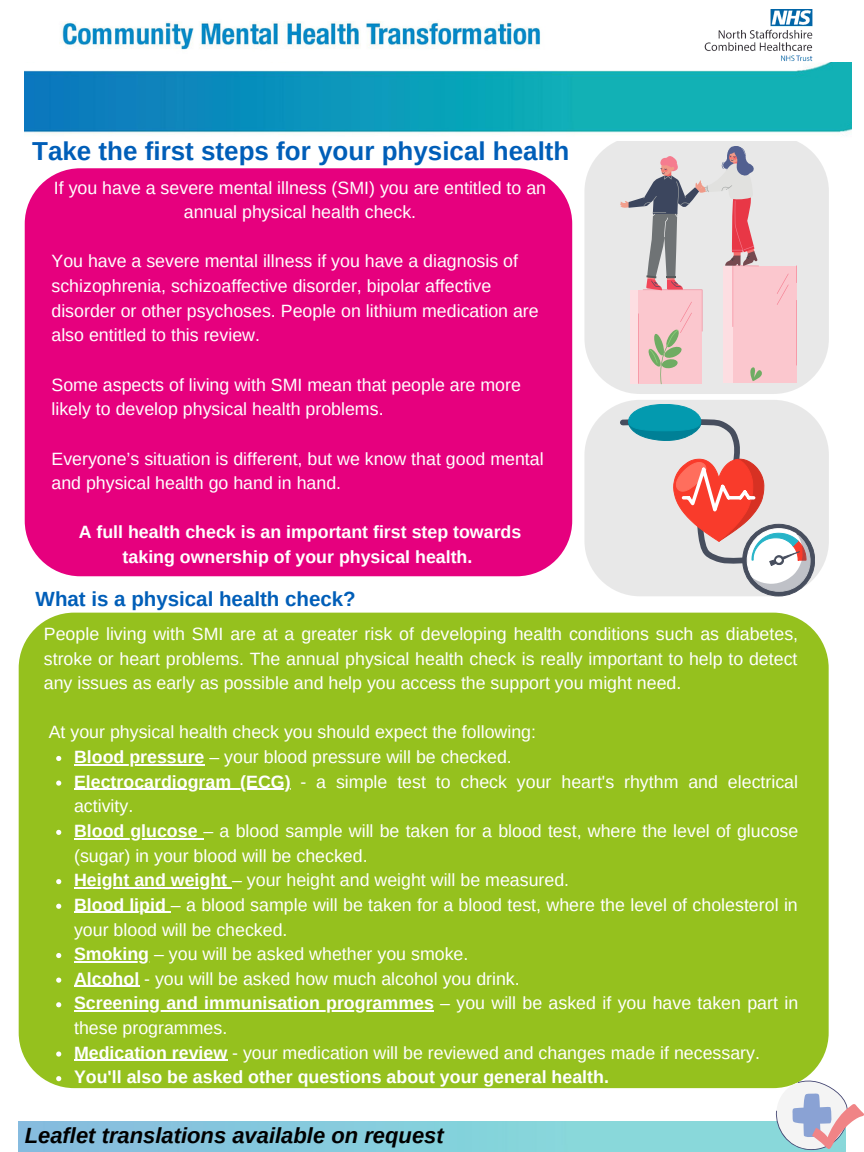
<style>
.page{position:relative;width:864px;height:1152px;background:#fff}
.page>*{position:absolute;margin:0;border:0;box-sizing:border-box;transform-origin:0 0}
.t1{font:700 26px "Arimo";color:#005eb8}
.t2{font:italic 700 22px "Arimo";color:#000}
.t3{font:700 20.6px "Arimo";color:#005eb8}
.t4{font:17.8px/24.6px "Arimo";color:#fff}
.t5{font:700 17.8px/24.6px "Arimo";color:#fff;text-align:center}
.s1{font-weight:700}
</style>
<div class="page">
<img style="left:62px;top:21px;width:479px;height:29px">
<div style="left:584px;top:136px;width:245px;height:258px;background:#e8e8e8;border-radius:56px"></div>
<img style="left:25px;top:62px;width:826px;height:78px">
<img style="left:704px;top:10px;width:109px;height:52px">
<div style="left:733px;top:266px;width:64px;height:116px;background:#fbc7ce"></div>
<svg style="left:796px;top:265px;width:1px;height:18px"></svg>
<svg style="left:796px;top:300px;width:1px;height:66px"></svg>
<svg style="left:777px;top:274px;width:12px;height:31px"></svg>
<svg style="left:620px;top:146px;width:145px;height:238px"></svg>
<div style="left:25px;top:168px;width:547px;height:408px;background:#e6007e;border-radius:56px"></div>
<div style="left:19px;top:613px;width:810px;height:475px;background:#95c11e;border-radius:55px"></div>
<svg style="left:56px;top:756px;width:5px;height:5px"></svg>
<hr style="left:74px;top:764px;width:131px;height:1px;background:#fff">
<svg style="left:56px;top:781px;width:5px;height:5px"></svg>
<hr style="left:74px;top:789px;width:217px;height:1px;background:#fff">
<svg style="left:56px;top:830px;width:5px;height:5px"></svg>
<hr style="left:74px;top:838px;width:124px;height:1px;background:#fff">
<svg style="left:56px;top:879px;width:5px;height:5px"></svg>
<hr style="left:74px;top:887px;width:153px;height:1px;background:#fff">
<svg style="left:56px;top:904px;width:5px;height:5px"></svg>
<hr style="left:74px;top:912px;width:92px;height:1px;background:#fff">
<svg style="left:56px;top:953px;width:5px;height:5px"></svg>
<hr style="left:74px;top:961px;width:75px;height:1px;background:#fff">
<svg style="left:56px;top:978px;width:5px;height:5px"></svg>
<hr style="left:74px;top:986px;width:65px;height:1px;background:#fff">
<svg style="left:56px;top:1002px;width:5px;height:5px"></svg>
<hr style="left:74px;top:1010px;width:360px;height:1px;background:#fff">
<svg style="left:56px;top:1051px;width:5px;height:6px"></svg>
<hr style="left:74px;top:1060px;width:153px;height:1px;background:#fff">
<svg style="left:56px;top:1076px;width:5px;height:5px"></svg>
<div style="left:584px;top:400px;width:245px;height:196px;background:#e8e8e8;border-radius:55px"></div>
<svg style="left:620px;top:404px;width:193px;height:191px"></svg>
<svg style="left:765px;top:1080px;width:99px;height:71px"></svg>
<h1 class="t1" style="left:32px;top:137px;width:539px">Take the first steps for your physical health</h1>
<p class="t4" style="left:54px;top:175px;width:494px;text-align:center">If you have a severe mental illness (SMI) you are entitled to an annual physical health check.</p>
<p class="t4" style="left:51px;top:249px;width:489px">You have a severe mental illness if you have a diagnosis of schizophrenia, schizoaffective disorder, bipolar affective disorder or other psychoses. People on lithium medication are also entitled to this review.</p>
<p class="t4" style="left:51px;top:372px;width:471px">Some aspects of living with SMI mean that people are more likely to develop physical health problems.</p>
<p class="t4" style="left:51px;top:446px;width:494px">Everyone’s situation is different, but we know that good mental and physical health go hand in hand.</p>
<p class="t5" style="left:79px;top:520px;width:444px">A full health check is an important first step towards taking ownership of your physical health.</p>
<p class="t3" style="left:36px;top:587px;width:322px">What is a physical health check?</p>
<p class="t4" style="left:44px;top:621px;width:756px;text-align:justify">People living with SMI are at a greater risk of developing health conditions such as diabetes, stroke or heart problems. The annual physical health check is really important to help to detect any issues as early as possible and help you access the support you might need.</p>
<p class="t4" style="left:49px;top:720px;width:489px">At your physical health check you should expect the following:</p>
<p class="t4" style="left:74px;top:745px;width:726px"><span class="s1">Blood pressure</span> – your blood pressure will be checked.<br><span class="s1">Electrocardiogram (ECG)</span> - a simple test to check your heart's rhythm and electrical activity.<br><span class="s1">Blood glucose</span> – a blood sample will be taken for a blood test, where the level of glucose (sugar) in your blood will be checked.<br><span class="s1">Height and weight</span> – your height and weight will be measured.<br><span class="s1">Blood lipid</span> – a blood sample will be taken for a blood test, where the level of cholesterol in your blood will be checked.<br><span class="s1">Smoking</span> – you will be asked whether you smoke.<br><span class="s1">Alcohol</span> - you will be asked how much alcohol you drink.<br><span class="s1">Screening and immunisation programmes</span> – you will be asked if you have taken part in these programmes.<br><span class="s1">Medication review</span> - your medication will be reviewed and changes made if necessary.<br><span class="s1">You'll also be asked other questions about your general health.</span></p>
<p class="t2" style="left:25px;top:1123px;width:421px">Leaflet translations available on request</p>
</div>
